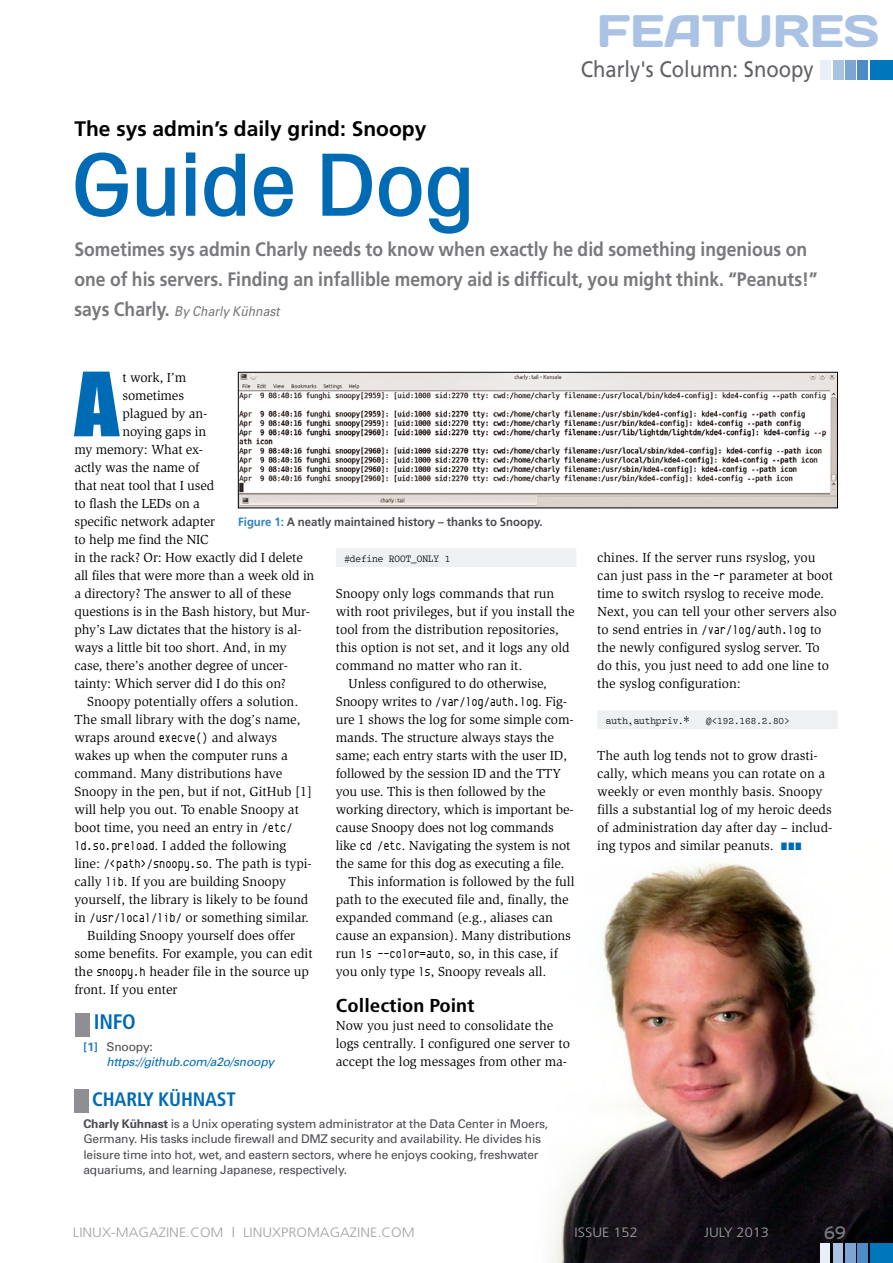
<style>
.page{position:relative;width:893px;height:1263px;background:#fff}
.page>*{position:absolute;margin:0;border:0;box-sizing:border-box;transform-origin:0 0}
.t1{font:500 condensed 93px "Avant Garde Gothic Itc T";color:#006bb5;scale:1.15 1}
.t2{font:81.75px "Impact";color:#006bb5;scale:1.08 1}
.t3{font:45.45px "Days";color:#aac3e4}
.t4{font:22.5px "Frutiger";color:#626166;scale:.9 1}
.t5{font:700 21px "Frutiger";color:#000}
.t6{font:700 condensed 21px "Frutiger";color:#006bb5}
.t7{font:700 19.5px/30px "Frutiger";color:#79787c;scale:.9 1}
.t8{font:700 condensed 19.5px "Frutiger";letter-spacing:-.01em;color:#006bb5}
.t9{font:700 condensed 18.75px "Frutiger";color:#000;scale:1.13 1}
.t10{font:18px "Interstate";color:#79787c}
.t11{font:13.5px/18px "Slimbach";color:#000}
.t12{font:300 13.5px "Frutiger";color:#a3a3a7;scale:1.08 1}
.t13{font:italic 13.5px "Univers";color:#79787c;scale:.9 1}
.t14{font:12px/15.5px "Univers";letter-spacing:-.015em;color:#4d4b50}
.t15{font:700 12px "Frutiger";color:#4d4b50;scale:.95 1}
.t16{font:italic 12px/15.8px "Univers";letter-spacing:-.015em;color:#006bb5}
.t17{font:8.85px "Fantabular MVB";color:#000;scale:.9 1}
.s1{font-family:"Frutiger";font-weight:700;font-style:normal;font-size:19.5px}
.s2{font-family:"Envy Code R";font-size:12.75px}
.s3{color:#2e81c2}
.s4{font-weight:700;font-style:normal;color:#2e81c2}
.s5{font-style:normal;color:#4d4b50}
.s6{font-weight:700}
.s7{color:#006bb5}
</style>
<div class="page">
<img style="left:551px;top:862px;width:342px;height:401px">
<div style="left:597px;top:710px;width:241px;height:19px;background:#eff0f1"></div>
<div style="left:336px;top:548px;width:240px;height:19px;background:#eff0f1"></div>
<div style="left:74px;top:1089px;width:15px;height:24px;background:#8f8e92"></div>
<div style="left:75px;top:1013px;width:15px;height:24px;background:#8f8e92"></div>
<img style="left:240px;top:374px;width:596px;height:132px">
<div style="left:238px;top:372px;width:600px;height:136px;border:1px solid #000"></div>
<div style="left:870px;top:61px;width:23px;height:19px;background:#0077bc"></div>
<div style="left:845px;top:61px;width:10px;height:19px;background:#7ca5d6"></div>
<div style="left:820px;top:61px;width:10px;height:19px;background:#e9eff8"></div>
<div style="left:858px;top:61px;width:10px;height:19px;background:#4e8cc8"></div>
<div style="left:833px;top:61px;width:10px;height:19px;background:#aac3e4"></div>
<div style="left:870px;top:1244px;width:23px;height:19px;background:#0077bc"></div>
<div style="left:845px;top:1244px;width:10px;height:19px;background:#7ca5d6"></div>
<div style="left:820px;top:1244px;width:10px;height:19px;background:#e9eff8"></div>
<div style="left:858px;top:1244px;width:10px;height:19px;background:#4e8cc8"></div>
<div style="left:833px;top:1244px;width:10px;height:19px;background:#aac3e4"></div>
<h3 class="t3" style="left:597px;top:2px;width:284px">FEATURES</h3>
<h3 class="t4" style="left:581px;top:56px;width:260px">Charly's Column: Snoopy</h3>
<h3 class="t5" style="left:74px;top:117px;width:354px">The sys admin’s daily grind: Snoopy</h3>
<h1 class="t1" style="left:72px;top:131px;width:351px">Guide Dog</h1>
<h3 class="t7" style="left:74px;top:234px;width:827px">Sometimes sys admin Charly needs to know when exactly he did something ingenious on one of his servers. Finding an infallible memory aid is difficult, you might think. “Peanuts!”</h3>
<p class="t13" style="left:74px;top:302px;width:229px"><span class="s1">says Charly.</span> By Charly Kühnast</p>
<h2 class="t2" style="left:74px;top:354px;width:43px">A</h2>
<p class="t11" style="left:122px;top:369px;width:65px">t work, I’m</p>
<p class="t11" style="left:122px;top:387px;width:63px">sometimes</p>
<p class="t11" style="left:122px;top:405px;width:86px">plagued by an-</p>
<p class="t11" style="left:122px;top:423px;width:85px">noying gaps in</p>
<p class="t11" style="left:74px;top:441px;width:130px">my memory: What ex-</p>
<p class="t11" style="left:74px;top:459px;width:127px">actly was the name of</p>
<p class="t11" style="left:74px;top:477px;width:141px">that neat tool that I used</p>
<p class="t11" style="left:74px;top:495px;width:127px">to flash the LEDs on a</p>
<p class="t11" style="left:74px;top:513px;width:142px">specific network adapter</p>
<p class="t11" style="left:74px;top:531px;width:136px">to help me find the NIC</p>
<p class="t11" style="left:74px;top:549px;width:230px">in the rack? Or: How exactly did I delete</p>
<p class="t11" style="left:74px;top:567px;width:241px">all files that were more than a week old in</p>
<p class="t11" style="left:74px;top:585px;width:218px">a directory? The answer to all of these</p>
<p class="t11" style="left:74px;top:603px;width:237px">questions is in the Bash history, but Mur-</p>
<p class="t11" style="left:74px;top:621px;width:229px">phy’s Law dictates that the history is al-</p>
<p class="t11" style="left:74px;top:639px;width:214px">ways a little bit too short. And, in my</p>
<p class="t11" style="left:74px;top:657px;width:215px">case, there’s another degree of uncer-</p>
<p class="t11" style="left:74px;top:675px;width:213px">tainty: Which server did I do this on?</p>
<p class="t11" style="left:87px;top:693px;width:213px">Snoopy potentially offers a solution.</p>
<p class="t11" style="left:74px;top:711px;width:227px">The small library with the dog’s name,</p>
<p class="t11" style="left:74px;top:729px;width:204px">wraps around <span class="s2">execve()</span> and always</p>
<p class="t11" style="left:74px;top:747px;width:215px">wakes up when the computer runs a</p>
<p class="t11" style="left:74px;top:765px;width:209px">command. Many distributions have</p>
<p class="t11" style="left:74px;top:783px;width:239px">Snoopy in the pen, but if not, GitHub [1]</p>
<p class="t11" style="left:74px;top:801px;width:226px">will help you out. To enable Snoopy at</p>
<p class="t11" style="left:74px;top:819px;width:220px">boot time, you need an entry in <span class="s2">/etc/</span></p>
<p class="t11" style="left:74px;top:837px;width:213px"><span class="s2">ld.so.preload</span>. I added the following</p>
<p class="t11" style="left:74px;top:855px;width:239px">line: <span class="s2">/&lt;path&gt;/snoopy.so</span>. The path is typi-</p>
<p class="t11" style="left:74px;top:873px;width:213px">cally <span class="s2">lib</span>. If you are building Snoopy</p>
<p class="t11" style="left:74px;top:891px;width:235px">yourself, the library is likely to be found</p>
<p class="t11" style="left:74px;top:909px;width:236px">in <span class="s2">/usr/local/lib/</span> or something similar.</p>
<p class="t11" style="left:87px;top:927px;width:210px">Building Snoopy yourself does offer</p>
<p class="t11" style="left:74px;top:945px;width:240px">some benefits. For example, you can edit</p>
<p class="t11" style="left:74px;top:963px;width:236px">the <span class="s2">snoopy.h</span> header file in the source up</p>
<p class="t11" style="left:74px;top:981px;width:105px">front. If you enter</p>
<p class="t15" style="left:238px;top:515px;width:322px"><span class="s3">Figure 1:</span> A neatly maintained history – thanks to Snoopy.</p>
<p class="t17" style="left:344px;top:553px;width:119px">#define ROOT_ONLY 1</p>
<p class="t11" style="left:336px;top:585px;width:220px">Snoopy only logs commands that run</p>
<p class="t11" style="left:336px;top:603px;width:240px">with root privileges, but if you install the</p>
<p class="t11" style="left:336px;top:621px;width:224px">tool from the distribution repositories,</p>
<p class="t11" style="left:336px;top:639px;width:235px">this option is not set, and it logs any old</p>
<p class="t11" style="left:336px;top:657px;width:188px">command no matter who ran it.</p>
<p class="t11" style="left:349px;top:675px;width:200px">Unless configured to do otherwise,</p>
<p class="t11" style="left:336px;top:693px;width:233px">Snoopy writes to <span class="s2">/var/log/auth.log</span>. Fig-</p>
<p class="t11" style="left:336px;top:711px;width:239px">ure 1 shows the log for some simple com-</p>
<p class="t11" style="left:336px;top:729px;width:220px">mands. The structure always stays the</p>
<p class="t11" style="left:336px;top:747px;width:233px">same; each entry starts with the user ID,</p>
<p class="t11" style="left:336px;top:765px;width:227px">followed by the session ID and the TTY</p>
<p class="t11" style="left:336px;top:783px;width:211px">you use. This is then followed by the</p>
<p class="t11" style="left:336px;top:801px;width:239px">working directory, which is important be-</p>
<p class="t11" style="left:336px;top:819px;width:220px">cause Snoopy does not log commands</p>
<p class="t11" style="left:336px;top:837px;width:236px">like <span class="s2">cd /etc</span>. Navigating the system is not</p>
<p class="t11" style="left:336px;top:855px;width:230px">the same for this dog as executing a file.</p>
<p class="t11" style="left:349px;top:873px;width:227px">This information is followed by the full</p>
<p class="t11" style="left:336px;top:891px;width:234px">path to the executed file and, finally, the</p>
<p class="t11" style="left:336px;top:909px;width:218px">expanded command (e.g., aliases can</p>
<p class="t11" style="left:336px;top:927px;width:237px">cause an expansion). Many distributions</p>
<p class="t11" style="left:336px;top:945px;width:224px">run <span class="s2">ls ‑‑color=auto</span>, so, in this case, if</p>
<p class="t11" style="left:336px;top:963px;width:212px">you only type <span class="s2">ls</span>, Snoopy reveals all.</p>
<h3 class="t9" style="left:336px;top:995px;width:124px">Collection Point</h3>
<p class="t11" style="left:336px;top:1017px;width:236px">Now you just need to consolidate the logs centrally. I configured one server to accept the log messages from other ma-</p>
<h3 class="t6" style="left:94px;top:1009px;width:44px">Info</h3>
<p class="t16" style="left:107px;top:1038px;width:169px;text-indent:-23px"><span class="s4">[1]</span> <span class="s5">Snoopy: </span>https://github.com/a2o/snoopy</p>
<h3 class="t8" style="left:92px;top:1087px;width:145px">Charly Kühnast</h3>
<p class="t14" style="left:83px;top:1116px;width:466px"><span class="s6">Charly Kühnast</span> is a Unix operating system administrator at the Data Center in Moers, Germany. His tasks include firewall and DMZ security and availability. He divides his leisure time into hot, wet, and eastern sectors, where he enjoys cooking, freshwater aquariums, and learning Japanese, respectively.</p>
<p class="t11" style="left:597px;top:549px;width:241px">chines. If the server runs rsyslog, you can just pass in the <span class="s2">‑r</span> parameter at boot time to switch rsyslog to receive mode.<br>Next, you can tell your other servers also to send entries in <span class="s2">/var/log/auth.log</span> to the newly configured syslog server. To do this, you just need to add one line to the syslog configuration:</p>
<p class="t17" style="left:606px;top:715px;width:94px">auth,authpriv.*</p>
<p class="t17" style="left:706px;top:715px;width:94px">@&lt;192.168.2.80&gt;</p>
<p class="t11" style="left:597px;top:747px;width:237px">The auth log tends not to grow drasti&shy;cally, which means you can rotate on a weekly or even monthly basis. Snoopy fills a substantial log of my heroic deeds of administration day after day – includ&shy;ing typos and similar peanuts. <span class="s7">■</span> <span class="s7">■</span> <span class="s7">■</span></p>
<p class="t12" style="left:73px;top:1224px;width:318px">LINUX-MAGAZINE.COM | LINUXPROMAGAZINE.COM</p>
<p class="t12" style="left:575px;top:1224px;width:60px">ISSUE 152</p>
<p class="t12" style="left:704px;top:1224px;width:62px">JULY 2013</p>
<h3 class="t10" style="left:824px;top:1222px;width:24px">69</h3>
</div>
